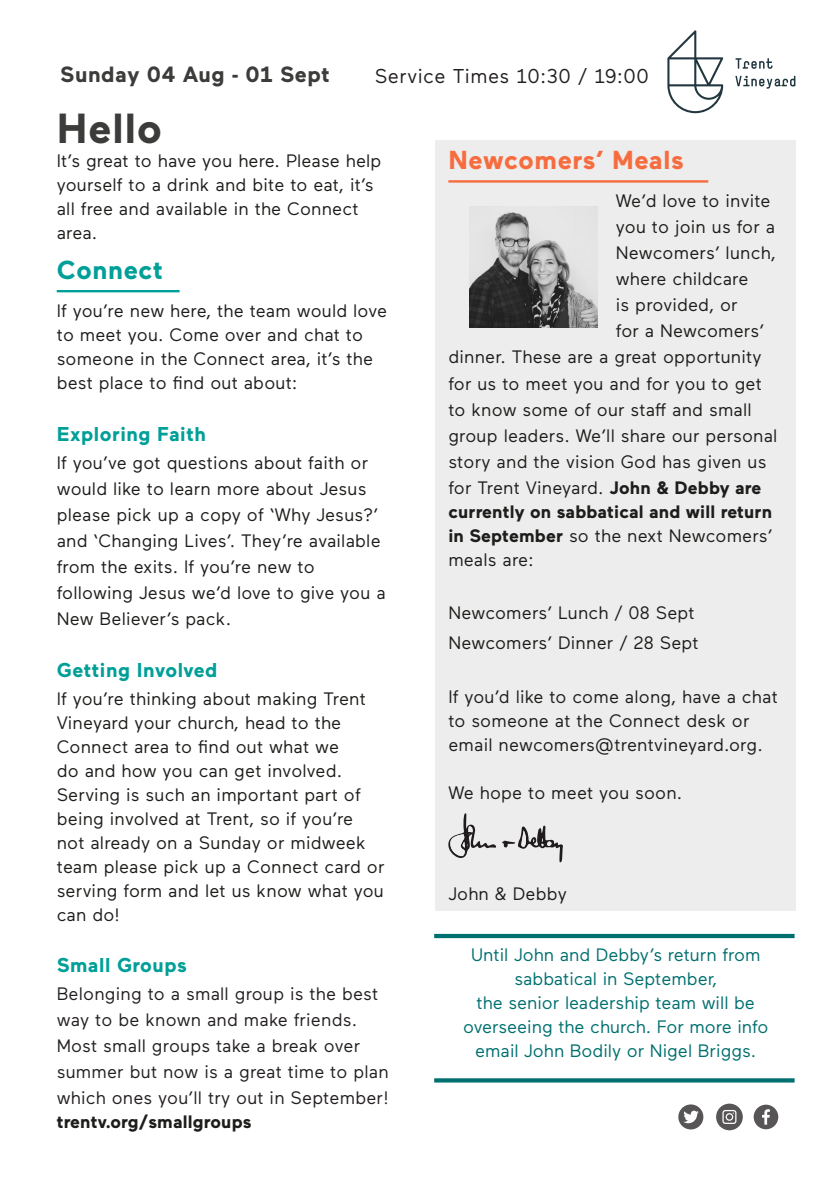
<style>
.page{position:relative;width:840px;height:1191px;background:#fff}
.page>*{position:absolute;margin:0;border:0;box-sizing:border-box;transform-origin:0 0}
.t1{font:700 42px "Maax";letter-spacing:.025em;color:#3c3c3b}
.t2{font:700 26px "Maax";letter-spacing:.025em;color:#f66c3e}
.t3{font:700 26px "Maax";letter-spacing:.025em;color:#009f98}
.t4{font:700 22px "Maax";letter-spacing:.025em;color:#3c3c3b}
.t5{font:700 20px "Maax";letter-spacing:.025em;color:#009f98}
.t6{font:20px "Maax";letter-spacing:.025em;color:#231f20}
.t7{font:18px/24px "Maax";letter-spacing:.01em;color:#1d1d1b}
.t8{font:18px/26px "Maax";letter-spacing:.01em;color:#231f20}
.t9{font:18px/24px "Maax";color:#006f6f;text-align:center}
.t10{font:700 18px/24px "Maax";letter-spacing:.01em;color:#1d1d1b;text-align:justify}
.s1{font-weight:700}
.s2{font-weight:400}
</style>
<div class="page">
<div style="left:435px;top:140px;width:360px;height:770px;background:#ededed"></div>
<hr style="left:57px;top:290px;width:122px;height:2px;background:#009f98">
<hr style="left:448px;top:180px;width:259px;height:3px;background:#f66c3e">
<svg style="left:667px;top:30px;width:55px;height:83px"></svg>
<svg style="left:735px;top:58px;width:37px;height:11px"></svg>
<svg style="left:735px;top:76px;width:60px;height:13px"></svg>
<svg style="left:448px;top:813px;width:114px;height:49px"></svg>
<img style="left:469px;top:207px;width:128px;height:120px">
<svg style="left:753px;top:1104px;width:24px;height:25px"></svg>
<svg style="left:678px;top:1104px;width:25px;height:25px"></svg>
<svg style="left:716px;top:1103px;width:26px;height:27px"></svg>
<hr style="left:434px;top:934px;width:360px;height:4px;background:#006f6f">
<svg style="left:434px;top:1078px;width:360px;height:4px"></svg>
<p class="t4" style="left:60px;top:59px;width:271px">Sunday 04 Aug - 01 Sept</p>
<p class="t6" style="left:374px;top:63px;width:275px">Service Times 10:30 / 19:00</p>
<p class="t1" style="left:57px;top:101px;width:107px">Hello</p>
<p class="t7" style="left:57px;top:148px;width:326px">It’s great to have you here. Please help yourself to a drink and bite to eat, it’s all free and available in the Connect area.</p>
<p class="t3" style="left:57px;top:253px;width:108px">Connect</p>
<p class="t7" style="left:57px;top:298px;width:332px">If you’re new here, the team would love to meet you. Come over and chat to someone in the Connect area, it’s the best place to find out about:</p>
<p class="t5" style="left:57px;top:421px;width:151px">Exploring Faith</p>
<p class="t7" style="left:57px;top:449px;width:330px;line-height:26px">If you’ve got questions about faith or would like to learn more about Jesus please pick up a copy of ‘Why Jesus?’ and ‘Changing Lives’. They’re available from the exits. If you’re new to following Jesus we’d love to give you a New Believer’s pack.</p>
<p class="t5" style="left:57px;top:657px;width:162px">Getting Involved</p>
<p class="t7" style="left:57px;top:686px;width:329px">If you’re thinking about making Trent<br>Vineyard your church, head to the<br>Connect area to find out what we<br>do and how you can get involved.<br>Serving is such an important part of being involved at Trent, so if you’re not already on a Sunday or midweek team please pick up a Connect card or serving form and let us know what you can do!</p>
<p class="t5" style="left:57px;top:952px;width:131px">Small Groups</p>
<p class="t8" style="left:57px;top:980px;width:333px">Belonging to a small group is the best way to be known and make friends.<br>Most small groups take a break over summer but now is a great time to plan which ones you’ll try out in September!</p>
<p class="t10" style="left:57px;top:1109px;width:196px">trentv.org/smallgroups</p>
<p class="t2" style="left:448px;top:143px;width:237px">Newcomers’ Meals</p>
<p class="t7" style="left:615px;top:188px;width:156px">We’d love to invite</p>
<p class="t7" style="left:615px;top:214px;width:161px">you to join us for a</p>
<p class="t7" style="left:615px;top:240px;width:161px">Newcomers’ lunch,</p>
<p class="t7" style="left:615px;top:266px;width:134px">where childcare</p>
<p class="t7" style="left:615px;top:292px;width:123px">is provided, or</p>
<p class="t7" style="left:615px;top:318px;width:150px">for a Newcomers’</p>
<p class="t7" style="left:448px;top:344px;width:314px">dinner. These are a great opportunity</p>
<p class="t7" style="left:448px;top:370px;width:315px">for us to meet you and for you to get</p>
<p class="t7" style="left:448px;top:396px;width:305px">to know some of our staff and small</p>
<p class="t7" style="left:448px;top:422px;width:330px">group leaders. We’ll share our personal</p>
<p class="t7" style="left:448px;top:448px;width:319px">story and the vision God has given us</p>
<p class="t7" style="left:448px;top:474px;width:314px">for Trent Vineyard. <span class="s1">John &amp; Debby are</span></p>
<p class="t10" style="left:448px;top:498px;width:325px">currently on sabbatical and will return in September <span class="s2">so the next Newcomers’ meals are:</span></p>
<p class="t7" style="left:448px;top:600px;width:248px">Newcomers’ Lunch / 08 Sept</p>
<p class="t7" style="left:448px;top:630px;width:252px">Newcomers’ Dinner / 28 Sept</p>
<p class="t7" style="left:448px;top:683px;width:331px">If you’d like to come along, have a chat to someone at the Connect desk or email newcomers@trentvineyard.org.</p>
<p class="t7" style="left:448px;top:779px;width:235px">We hope to meet you soon.</p>
<p class="t7" style="left:448px;top:881px;width:120px">John &amp; Debby</p>
<p class="t9" style="left:471px;top:941px;width:290px">Until John and Debby’s return from</p>
<p class="t9" style="left:514px;top:965px;width:204px">sabbatical in September,</p>
<p class="t9" style="left:476px;top:989px;width:280px">the senior leadership team will be</p>
<p class="t9" style="left:463px;top:1013px;width:307px">overseeing the church. For more info email John Bodily or Nigel Briggs.</p>
</div>
